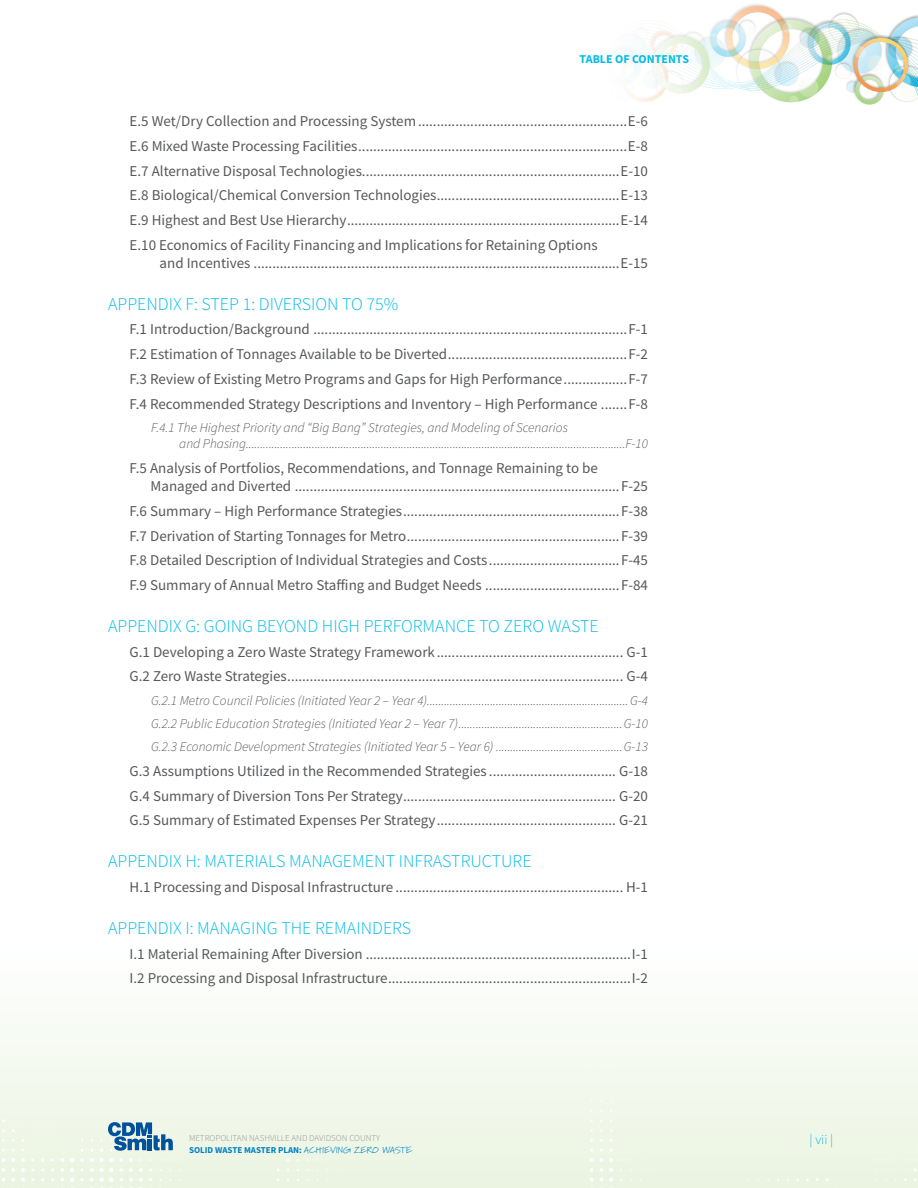
<style>
.page{position:relative;width:918px;height:1188px;background:#fff}
.page>*{position:absolute;margin:0;border:0;box-sizing:border-box;transform-origin:0 0}
.t1{font:300 18px "Source Sans Pro";color:#02bce7}
.t2{font:15px/18px "Source Sans Pro";color:#57585a}
.t3{font:italic 300 13.5px/16.5px "Source Sans Pro";color:#57585a}
.t4{font:300 13.5px "Source Sans Pro";color:#02bce7}
.t5{font:700 12px "Source Sans Pro";color:#02bce7}
.t6{font:300 9px/12px "Source Sans Pro";color:#939598}
.s1{font-weight:700;color:#0082c5}
.s2{font-family:"Marydale";font-weight:400;color:#0082c5}
</style>
<div class="page">
<div style="left:0;top:945px;width:918px;height:243px;background:linear-gradient(to bottom,#feffff,#ebf4e1)"></div>
<svg style="left:2px;top:1158px;width:3px;height:4px"></svg>
<svg style="left:11px;top:1158px;width:4px;height:4px"></svg>
<svg style="left:21px;top:1158px;width:4px;height:4px"></svg>
<svg style="left:60px;top:1158px;width:4px;height:4px"></svg>
<svg style="left:70px;top:1158px;width:4px;height:4px"></svg>
<svg style="left:90px;top:1158px;width:4px;height:4px"></svg>
<svg style="left:100px;top:1158px;width:23px;height:4px"></svg>
<svg style="left:129px;top:1158px;width:4px;height:4px"></svg>
<svg style="left:2px;top:1168px;width:3px;height:4px"></svg>
<svg style="left:11px;top:1168px;width:4px;height:4px"></svg>
<svg style="left:21px;top:1168px;width:4px;height:4px"></svg>
<svg style="left:60px;top:1168px;width:4px;height:4px"></svg>
<svg style="left:70px;top:1168px;width:4px;height:4px"></svg>
<svg style="left:80px;top:1168px;width:4px;height:3px"></svg>
<svg style="left:149px;top:1168px;width:3px;height:4px"></svg>
<svg style="left:80px;top:1178px;width:4px;height:3px"></svg>
<svg style="left:2px;top:1178px;width:3px;height:10px"></svg>
<svg style="left:11px;top:1178px;width:4px;height:10px"></svg>
<svg style="left:21px;top:1178px;width:4px;height:10px"></svg>
<svg style="left:60px;top:1178px;width:4px;height:10px"></svg>
<svg style="left:70px;top:1178px;width:4px;height:10px"></svg>
<svg style="left:90px;top:1168px;width:53px;height:20px"></svg>
<svg style="left:149px;top:1187px;width:14px;height:1px"></svg>
<svg style="left:609px;top:1158px;width:4px;height:4px"></svg>
<svg style="left:600px;top:1158px;width:3px;height:4px"></svg>
<svg style="left:590px;top:1158px;width:3px;height:4px"></svg>
<svg style="left:609px;top:1168px;width:4px;height:4px"></svg>
<svg style="left:600px;top:1168px;width:3px;height:4px"></svg>
<svg style="left:590px;top:1168px;width:3px;height:4px"></svg>
<svg style="left:590px;top:1178px;width:23px;height:10px"></svg>
<svg style="left:621px;top:6px;width:297px;height:99px"></svg>
<svg style="left:100px;top:1122px;width:73px;height:30px;background:#84acc5"></svg>
<p class="t5" style="left:580px;top:51px;width:110px">TABLE OF CONTENTS</p>
<p class="t2" style="left:130px;top:112px;width:520px">E.5 Wet/Dry Collection and Processing System........................................................E-6</p>
<p class="t2" style="left:130px;top:137px;width:520px">E.6 Mixed Waste Processing Facilities........................................................................E-8</p>
<p class="t2" style="left:130px;top:161px;width:520px">E.7 Alternative Disposal Technologies.....................................................................E-10</p>
<p class="t2" style="left:130px;top:186px;width:520px">E.8 Biological/Chemical Conversion Technologies.................................................E-13</p>
<p class="t2" style="left:130px;top:211px;width:520px">E.9 Highest and Best Use Hierarchy.........................................................................E-14</p>
<p class="t2" style="left:160px;top:236px;width:490px;text-indent:-30px">E.10 Economics of Facility Financing and Implications for Retaining Options<br>and Incentives ..................................................................................................E-15</p>
<p class="t1" style="left:108px;top:293px;width:11px">APPENDI</p>
<p class="t1" style="left:173px;top:293px;width:39px">X F: STEP</p>
<p class="t1" style="left:243px;top:293px;width:26px">1: DIVERSION</p>
<p class="t1" style="left:342px;top:293px;width:58px">TO 75%</p>
<p class="t2" style="left:130px;top:320px;width:520px">F.1 Introduction/Background ....................................................................................F-1</p>
<p class="t2" style="left:130px;top:345px;width:520px">F.2 Estimation of Tonnages Available to be Diverted................................................F-2</p>
<p class="t2" style="left:130px;top:370px;width:520px">F.3 Review of Existing Metro Programs and Gaps for High Performance.................F-7</p>
<p class="t2" style="left:130px;top:395px;width:520px">F.4 Recommended Strategy Descriptions and Inventory – High Performance .......F-8</p>
<p class="t3" style="left:179px;top:419px;width:470px;text-indent:-28px">F.4.1 The Highest Priority and “Big Bang” Strategies, and Modeling of Scenarios<br>and Phasing....................................................................................................................................F-10</p>
<p class="t2" style="left:151px;top:459px;width:499px;text-indent:-21px">F.5 Analysis of Portfolios, Recommendations, and Tonnage Remaining to be<br>Managed and Diverted .......................................................................................F-25</p>
<p class="t2" style="left:130px;top:502px;width:520px">F.6 Summary – High Performance Strategies..........................................................F-38</p>
<p class="t2" style="left:130px;top:527px;width:520px">F.7 Derivation of Starting Tonnages for Metro.........................................................F-39</p>
<p class="t2" style="left:130px;top:551px;width:520px">F.8 Detailed Description of Individual Strategies and Costs...................................F-45</p>
<p class="t2" style="left:130px;top:576px;width:520px">F.9 Summary of Annual Metro Staffing and Budget Needs ....................................F-84</p>
<p class="t1" style="left:108px;top:615px;width:11px">APPENDI</p>
<p class="t1" style="left:173px;top:615px;width:105px">X G: GOING BEYOND</p>
<p class="t1" style="left:322px;top:615px;width:202px">HIGHPERFORMANCETO ZERO</p>
<p class="t1" style="left:548px;top:615px;width:24px">WASTE</p>
<p class="t2" style="left:130px;top:643px;width:520px">G.1 Developing a Zero Waste Strategy Framework.................................................. G-1</p>
<p class="t2" style="left:130px;top:667px;width:520px">G.2 Zero Waste Strategies.......................................................................................... G-4</p>
<p class="t3" style="left:151px;top:692px;width:498px">G.2.1 Metro Council Policies (Initiated Year 2 – Year 4)......................................................................G-4</p>
<p class="t3" style="left:151px;top:715px;width:498px">G.2.2 Public Education Strategies (Initiated Year 2 – Year 7).........................................................G-10</p>
<p class="t3" style="left:151px;top:738px;width:498px">G.2.3 Economic Development Strategies (Initiated Year 5 – Year 6) ............................................G-13</p>
<p class="t2" style="left:130px;top:762px;width:520px">G.3 Assumptions Utilized in the Recommended Strategies .................................. G-18</p>
<p class="t2" style="left:130px;top:787px;width:520px">G.4 Summary of Diversion Tons Per Strategy......................................................... G-20</p>
<p class="t2" style="left:130px;top:811px;width:520px">G.5 Summary of Estimated Expenses Per Strategy................................................ G-21</p>
<p class="t1" style="left:108px;top:850px;width:11px">APPENDI</p>
<p class="t1" style="left:173px;top:850px;width:54px">X H: MATERIALS</p>
<p class="t1" style="left:289px;top:850px;width:87px">MANAGEMENT</p>
<p class="t1" style="left:399px;top:850px;width:35px">IN FRASTRU</p>
<p class="t1" style="left:482px;top:850px;width:21px">CTURE</p>
<p class="t2" style="left:130px;top:878px;width:520px">H.1 Processing and Disposal Infrastructure ............................................................. H-1</p>
<p class="t1" style="left:108px;top:917px;width:11px">APPENDI</p>
<p class="t1" style="left:173px;top:917px;width:119px">X I: MANAGING THE</p>
<p class="t1" style="left:315px;top:917px;width:42px">REMAINDERS</p>
<p class="t2" style="left:130px;top:945px;width:520px">I.1 Material Remaining After Diversion .......................................................................I-1</p>
<p class="t2" style="left:130px;top:969px;width:520px">I.2 Processing and Disposal Infrastructure.................................................................I-2</p>
<p class="t6" style="left:189px;top:1132px;width:225px">METROPOLITAN NASHVILLE AND DAVIDSON COUNTY<br><span class="s1">SOLID WASTE MASTER PLAN:</span> <span class="s2">ACHIEVING ZERO WASTE</span></p>
<p class="t4" style="left:810px;top:1131px;width:25px">| VII |</p>
</div>
